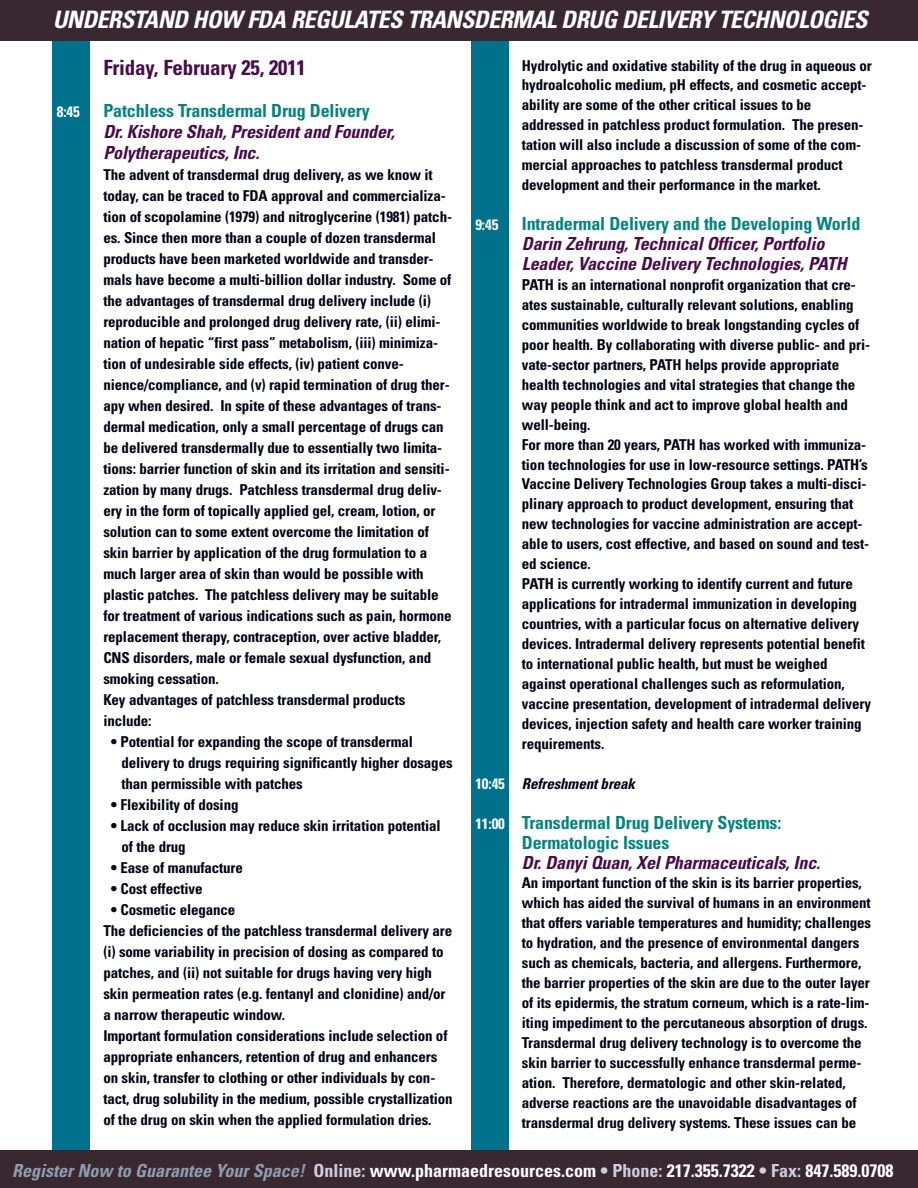
<style>
.page{position:relative;width:918px;height:1188px;background:#fff}
.page>*{position:absolute;margin:0;border:0;box-sizing:border-box;transform-origin:0 0}
.t1{font:italic 700 condensed 24px "Univers";letter-spacing:-.02em;color:#fff}
.t2{font:700 condensed 21px "Univers";letter-spacing:-.01em;color:#480c49}
.t3{font:italic 700 condensed 18px/20px "Univers";letter-spacing:-.01em;color:#480c49}
.t4{font:700 condensed 18px/20px "Univers";letter-spacing:-.01em;color:#00857c}
.t5{font:700 condensed 18px "Univers";color:#fff}
.t6{font:700 condensed 15px/20px "Univers";letter-spacing:-.01em;color:#000314}
.t7{font:italic 700 condensed 15px "Univers";letter-spacing:-.01em;color:#000314}
.t8{font:700 condensed 15px "Univers";color:#fff}
.s1{font-style:italic;color:#8d9caf}
.s2{color:#cdcfe0}
.s3{font-style:normal;color:#fff}
.s4{font-size:15px;color:#fff}
</style>
<div class="page">
<div style="left:471px;top:34px;width:37px;height:1124px;background:#00718c"></div>
<div style="left:52px;top:32px;width:38px;height:1129px;background:#00718c"></div>
<div style="left:0;top:1150px;width:918px;height:38px;background:#3a2830"></div>
<div style="left:0;top:0;width:918px;height:40px;background:#3a2830"></div>
<h1 class="t1" style="left:53px;top:11px;width:816px">UNDERSTAND HOW FDA REGULATES TRANSDERMAL DRUG DELIVERY TECHNOLOGIES</h1>
<p class="t6" style="left:522px;top:56px;width:352px">Hydrolytic and oxidative stability of the drug in aqueous or hydroalcoholic medium, pH effects, and cosmetic accept&shy;ability are some of the other critical issues to be addressed in patchless product formulation. The presen&shy;tation will also include a discussion of some of the com&shy;mercial approaches to patchless transdermal product development and their performance in the market.</p>
<h2 class="t2" style="left:103px;top:60px;width:204px">Friday, February 25, 2011</h2>
<p class="t8" style="left:57px;top:106px;width:24px">8:45</p>
<p class="t4" style="left:103px;top:102px;width:268px">Patchless Transdermal Drug Delivery</p>
<p class="t3" style="left:103px;top:122px;width:293px;line-height:21px">Dr. Kishore Shah, President and Founder,<br>Polytherapeutics, Inc.</p>
<p class="t6" style="left:103px;top:165px;width:350px;line-height:21px">The advent of transdermal drug delivery, as we know it today, can be traced to FDA approval and commercializa&shy;tion of scopolamine (1979) and nitroglycerine (1981) patch&shy;es. Since then more than a couple of dozen transdermal products have been marketed worldwide and transder&shy;mals have become a multi-billion dollar industry. Some of the advantages of transdermal drug delivery include (i) reproducible and prolonged drug delivery rate, (ii) elimi&shy;nation of hepatic “first pass” metabolism, (iii) minimiza&shy;tion of undesirable side effects, (iv) patient conve&shy;nience/compliance, and (v) rapid termination of drug ther&shy;apy when desired. In spite of these advantages of trans&shy;dermal medication, only a small percentage of drugs can be delivered transdermally due to essentially two limita&shy;tions: barrier function of skin and its irritation and sensiti&shy;zation by many drugs. Patchless transdermal drug deliv&shy;ery in the form of topically applied gel, cream, lotion, or solution can to some extent overcome the limitation of skin barrier by application of the drug formulation to a much larger area of skin than would be possible with plastic patches. The patchless delivery may be suitable for treatment of various indications such as pain, hormone replacement therapy, contraception, over active bladder, CNS disorders, male or female sexual dysfunction, and smoking cessation.<br>Key advantages of patchless transdermal products include:</p>
<p class="t6" style="left:121px;top:732px;width:333px;line-height:21px;text-indent:-11px">• Potential for expanding the scope of transdermal delivery to drugs requiring significantly higher dosages than permissible with patches</p>
<p class="t6" style="left:111px;top:796px;width:129px">• Flexibility of dosing</p>
<p class="t6" style="left:121px;top:816px;width:321px;line-height:21px;text-indent:-11px">• Lack of occlusion may reduce skin irritation potential of the drug</p>
<p class="t6" style="left:111px;top:859px;width:134px">• Ease of manufacture</p>
<p class="t6" style="left:111px;top:880px;width:93px">• Cost effective</p>
<p class="t6" style="left:103px;top:900px;width:351px;line-height:21px;text-indent:8px">• Cosmetic elegance<br>The deficiencies of the patchless transdermal delivery are (i) some variability in precision of dosing as compared to patches, and (ii) not suitable for drugs having very high skin permeation rates (e.g. fentanyl and clonidine) and/or a narrow therapeutic window.<br>Important formulation considerations include selection of appropriate enhancers, retention of drug and enhancers on skin, transfer to clothing or other individuals by con&shy;tact, drug solubility in the medium, possible crystallization of the drug on skin when the applied formulation dries.</p>
<p class="t5" style="left:12px;top:1164px;width:883px"><span class="s1">Register Now to Guarantee Your Space!</span> <span class="s2">Online:</span> www.pharmaedresources.com <span class="s2">• Phone:</span> 217.355.7322 <span class="s2">• Fax:</span> 847.589.0708</p>
<p class="t8" style="left:475px;top:219px;width:24px">9:45</p>
<p class="t4" style="left:522px;top:215px;width:340px">Intradermal Delivery and the Developing World</p>
<p class="t3" style="left:522px;top:235px;width:326px">Darin Zehrung, Technical Officer, Portfolio<br>Leader, Vaccine Delivery Technologies, PATH</p>
<p class="t6" style="left:522px;top:276px;width:351px">PATH is an international nonprofit organization that cre&shy;ates sustainable, culturally relevant solutions, enabling communities worldwide to break longstanding cycles of poor health. By collaborating with diverse public- and pri&shy;vate-sector partners, PATH helps provide appropriate health technologies and vital strategies that change the way people think and act to improve global health and well-being.<br>For more than 20 years, PATH has worked with immuniza&shy;tion technologies for use in low-resource settings. PATH’s Vaccine Delivery Technologies Group takes a multi-disci&shy;plinary approach to product development, ensuring that new technologies for vaccine administration are accept&shy;able to users, cost effective, and based on sound and test&shy;ed science.<br>PATH is currently working to identify current and future applications for intradermal immunization in developing countries, with a particular focus on alternative delivery devices. Intradermal delivery represents potential benefit to international public health, but must be weighed against operational challenges such as reformulation, vaccine presentation, development of intradermal delivery devices, injection safety and health care worker training requirements.</p>
<p class="t7" style="left:475px;top:778px;width:161px"><span class="s3">10:45</span> Refreshment break</p>
<p class="t4" style="left:522px;top:814px;width:261px;text-indent:-46px"><span class="s4">11:00</span> Transdermal Drug Delivery Systems:<br>Dermatologic Issues</p>
<p class="t3" style="left:522px;top:854px;width:300px">Dr. Danyi Quan, Xel Pharmaceuticals, Inc.</p>
<p class="t6" style="left:522px;top:874px;width:351px">An important function of the skin is its barrier properties, which has aided the survival of humans in an environment that offers variable temperatures and humidity; challenges to hydration, and the presence of environmental dangers such as chemicals, bacteria, and allergens. Furthermore, the barrier properties of the skin are due to the outer layer of its epidermis, the stratum corneum, which is a rate-lim&shy;iting impediment to the percutaneous absorption of drugs.<br>Transdermal drug delivery technology is to overcome the skin barrier to successfully enhance transdermal perme&shy;ation. Therefore, dermatologic and other skin-related, adverse reactions are the unavoidable disadvantages of transdermal drug delivery systems. These issues can be</p>
</div>
